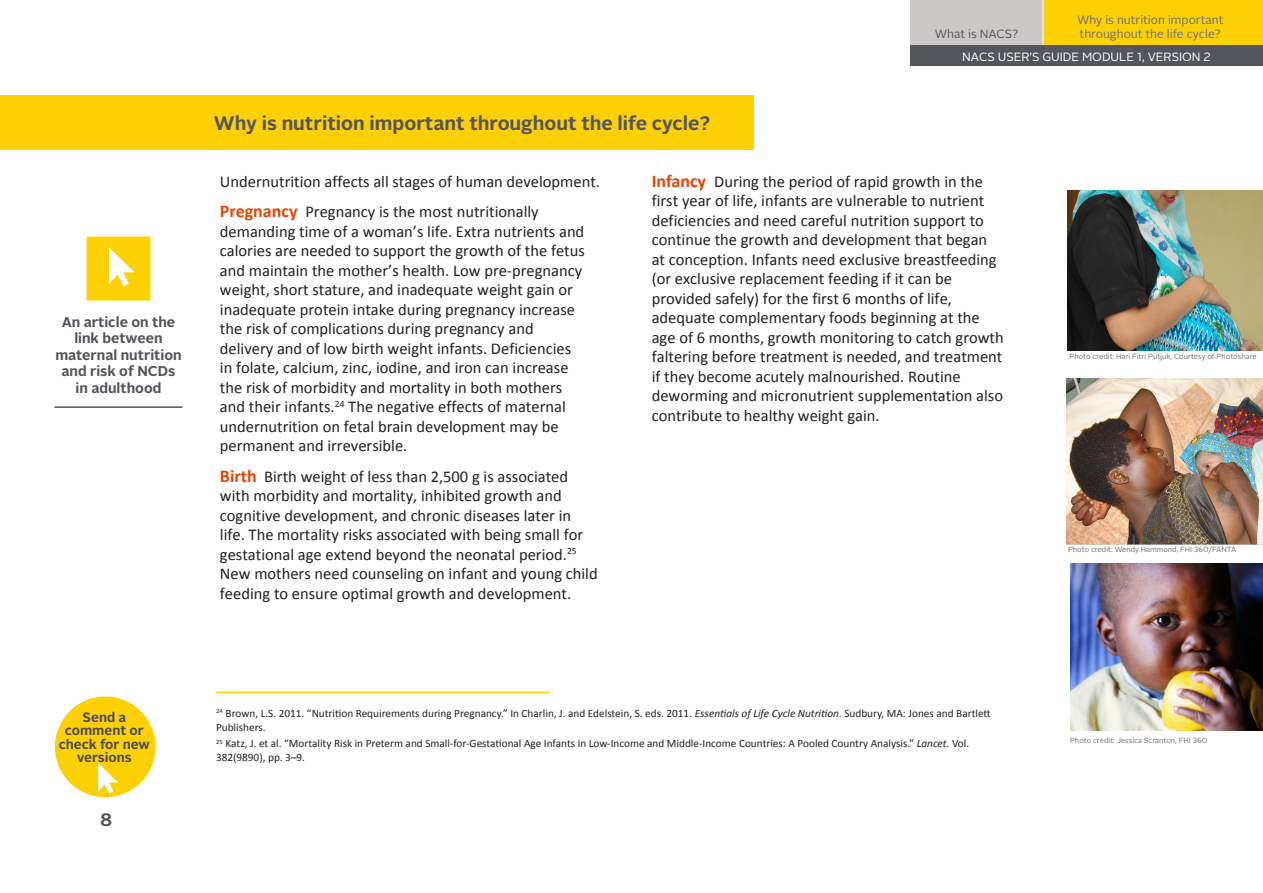
<style>
.page{position:relative;width:1263px;height:893px;background:#fff}
.page>*{position:absolute;margin:0;border:0;box-sizing:border-box;transform-origin:0 0}
.t1{font:700 19.5px "Alright Sans";color:#54555a}
.t2{font:700 18px "Alright Sans";color:#54555a}
.t3{font:16.5px/19.5px "Calibri";color:#231f20}
.Link_text{font:700 14.25px/16.5px "Alright Sans";color:#54555a;text-align:center}
.Send_a_comment{font:700 13.5px/13.5px "Alright Sans";color:#4b4c4d;text-align:center}
.t4{font:12px/14.4px "Alright Sans";color:#717074}
.t5{font:12px "Alright Sans";color:#fff}
.t6{font:12px "Alright Sans";color:#54555a}
.footnote{font:11.25px/13.5px "Calibri";color:#231f20}
.t7{font:7.5px "Alright Sans";color:#717074}
.s1{font-weight:700;font-size:18px;color:#e74300}
.s2{font-style:italic}
</style>
<div class="page">
<div style="left:910px;top:0;width:133px;height:65px;background:#cdc9c8"></div>
<div style="left:1043px;top:0;width:220px;height:66px;background:#fed105"></div>
<div style="left:910px;top:46px;width:352px;height:20px;background:#54555a"></div>
<hr style="left:54px;top:406px;width:129px;height:2px;background:#54555a">
<div style="left:87px;top:237px;width:63px;height:63px;background:#fed105"></div>
<div style="left:0;top:95px;width:753px;height:54px;background:#fed105"></div>
<div style="left:56px;top:697px;width:99px;height:99px;background:#fed105;border-radius:50%"></div>
<div style="left:55px;top:696px;width:101px;height:101px;border:2px solid #fed105;border-radius:50%"></div>
<svg style="left:109px;top:248px;width:26px;height:38px"></svg>
<hr style="left:216px;top:692px;width:333px;height:1px;background:#fed105">
<img style="left:1067px;top:190px;width:196px;height:161px">
<img style="left:1066px;top:379px;width:197px;height:165px">
<img style="left:1070px;top:563px;width:193px;height:167px">
<svg style="left:98px;top:763px;width:20px;height:30px"></svg>
<p class="Link_text" style="left:55px;top:314px;width:128px">An article on the link between maternal nutrition and risk of NCDs in adulthood</p>
<p class="t1" style="left:214px;top:109px;width:498px">Why is nutrition important throughout the life cycle?</p>
<p class="t4" style="left:1077px;top:13px;width:148px">Why is nutrition important throughout the life cycle?</p>
<p class="t5" style="left:962px;top:48px;width:250px">NACS USER’S GUIDE MODULE 1, VERSION 2</p>
<p class="t6" style="left:935px;top:26px;width:85px">What is NACS?</p>
<p class="t3" style="left:220px;top:172px;width:382px">Undernutrition affects all stages of human development.</p>
<p class="t3" style="left:220px;top:202px;width:366px"><span class="s1">Pregnancy</span> Pregnancy is the most nutritionally demanding time of a woman’s life. Extra nutrients and calories are needed to support the growth of the fetus and maintain the mother’s health. Low pre-pregnancy weight, short stature, and inadequate weight gain or inadequate protein intake during pregnancy increase the risk of complications during pregnancy and delivery and of low birth weight infants. Deficiencies in folate, calcium, zinc, iodine, and iron can increase the risk of morbidity and mortality in both mothers and their infants.<sup>24</sup> The negative effects of maternal undernutrition on fetal brain development may be permanent and irreversible.</p>
<p class="t3" style="left:220px;top:467px;width:379px"><span class="s1">Birth</span> Birth weight of less than 2,500 g is associated with morbidity and mortality, inhibited growth and cognitive development, and chronic diseases later in life. The mortality risks associated with being small for gestational age extend beyond the neonatal period.<sup>25<br></sup>New mothers need counseling on infant and young child feeding to ensure optimal growth and development.</p>
<p class="t3" style="left:652px;top:172px;width:354px"><span class="s1">Infancy</span> During the period of rapid growth in the first year of life, infants are vulnerable to nutrient deficiencies and need careful nutrition support to continue the growth and development that began at conception. Infants need exclusive breastfeeding (or exclusive replacement feeding if it can be provided safely) for the first 6 months of life, adequate complementary foods beginning at the age of 6 months, growth monitoring to catch growth faltering before treatment is needed, and treatment if they become acutely malnourished. Routine deworming and micronutrient supplementation also contribute to healthy weight gain.</p>
<p class="t7" style="left:1069px;top:351px;width:189px">Photo credit: Hari Fitri Putjuk, Courtesy of Photoshare</p>
<p class="t7" style="left:1068px;top:544px;width:170px">Photo credit: Wendy Hammond, FHI 360/FANTA</p>
<p class="Send_a_comment" style="left:59px;top:710px;width:93px">Send a comment or check for new versions</p>
<p class="t2" style="left:100px;top:807px;width:14px">8</p>
<p class="footnote" style="left:216px;top:707px;width:776px"><sup>24</sup> Brown, L.S. 2011. “Nutrition Requirements during Pregnancy.” In Charlin, J. and Edelstein, S. eds. 2011. <span class="s2">Essentials of Life Cycle Nutrition.</span> Sudbury, MA: Jones and Bartlett<br>Publishers.</p>
<p class="footnote" style="left:216px;top:737px;width:755px"><sup>25</sup> Katz, J. et al. “Mortality Risk in Preterm and Small-for-Gestational Age Infants in Low-Income and Middle-Income Countries: A Pooled Country Analysis.” <span class="s2">Lancet.</span> Vol.</p>
<p class="footnote" style="left:216px;top:750px;width:91px">382(9890), pp. 3–9.</p>
<p class="t7" style="left:1070px;top:735px;width:139px">Photo credit: Jessica Scranton, FHI 360</p>
</div>
